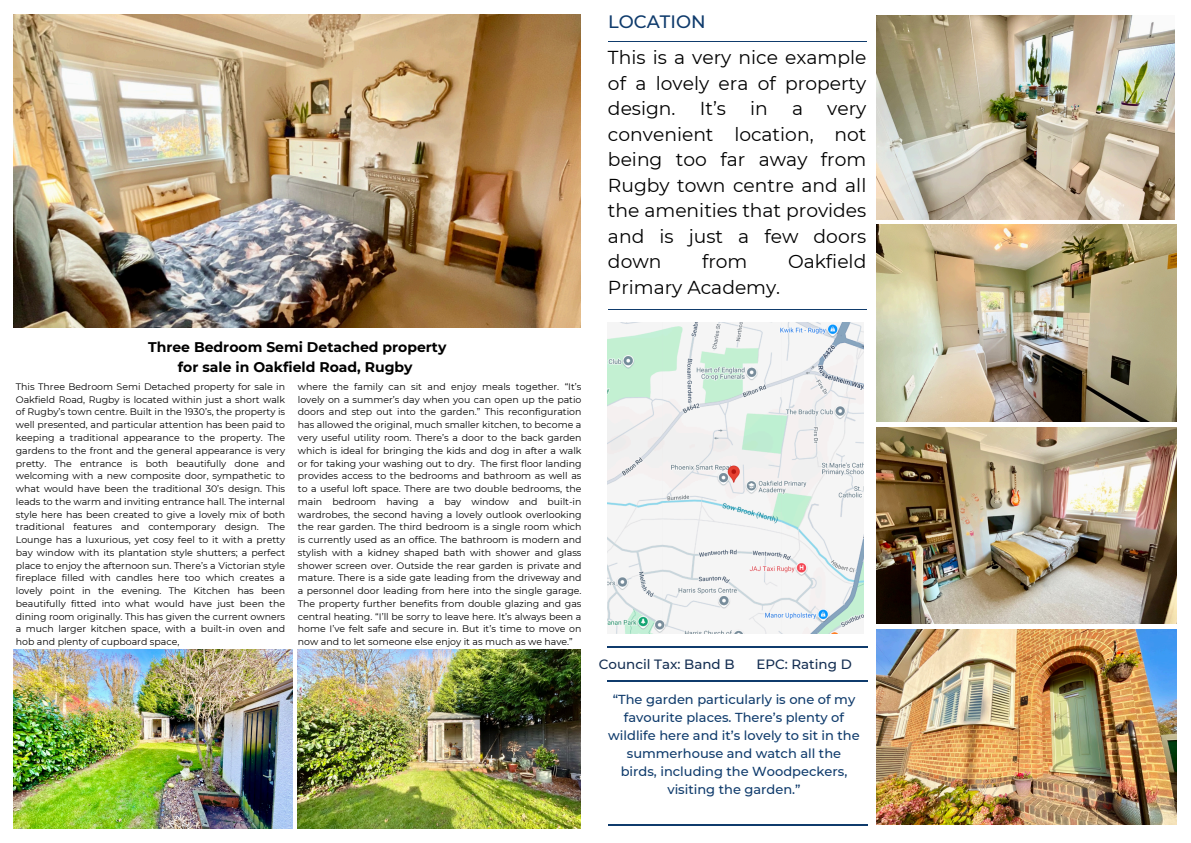
<style>
.page{position:relative;width:1191px;height:843px;background:#fff}
.page>*{position:absolute;margin:0;border:0;box-sizing:border-box;transform-origin:0 0}
.t1{font:18.7px/25.5px "Montserrat";color:#000;text-align:justify}
.t2{font:500 17.9px "Montserrat";color:#0f3b6c}
.t3{font:700 14px/19.5px "Montserrat";color:#000;text-align:center}
.t4{font:500 13.4px "Montserrat";color:#142e52}
.t5{font:500 13px/18px "Montserrat";color:#0f3b6c;text-align:center}
.t6{font:9.4px/12.8px "Montserrat";color:#000;text-align:justify}
</style>
<div class="page">
<img style="left:14px;top:14px;width:567px;height:313px">
<img style="left:14px;top:649px;width:279px;height:178px">
<img style="left:298px;top:649px;width:282px;height:178px">
<img style="left:876px;top:16px;width:298px;height:203px">
<img style="left:876px;top:224px;width:300px;height:197px">
<img style="left:876px;top:427px;width:300px;height:196px">
<img style="left:876px;top:629px;width:300px;height:195px">
<hr style="left:608px;top:41px;width:258px;height:1px;background:#0f3b6c">
<hr style="left:608px;top:309px;width:258px;height:1px;background:#0f3b6c">
<hr style="left:608px;top:824px;width:259px;height:1px;background:#0f3b6c">
<hr style="left:608px;top:680px;width:259px;height:1px;background:#0f3b6c">
<img style="left:608px;top:323px;width:255px;height:310px">
<hr style="left:608px;top:646px;width:260px;height:1px;background:#0f3b6c">
<p class="t3" style="left:148px;top:337px;width:300px">Three Bedroom Semi Detached property for sale in Oakfield Road, Rugby</p>
<p class="t6" style="left:298px;top:380px;width:285px">where the family can sit and enjoy meals together. “It’s lovely on a summer’s day when you can open up the patio doors and step out into the garden.” This reconfiguration has allowed the original, much smaller kitchen, to become a very useful utility room. There’s a door to the back garden which is ideal for bringing the kids and dog in after a walk or for taking your washing out to dry. The first floor landing provides access to the bedrooms and bathroom as well as to a useful loft space. There are two double bedrooms, the main bedroom having a bay window and built-in wardrobes, the second having a lovely outlook overlooking the rear garden. The third bedroom is a single room which is currently used as an office. The bathroom is modern and stylish with a kidney shaped bath with shower and glass shower screen over. Outside the rear garden is private and mature. There is a side gate leading from the driveway and a personnel door leading from here into the single garage.<br>The property further benefits from double glazing and gas central heating. “I’ll be sorry to leave here. It’s always been a home I’ve felt safe and secure in. But it’s time to move on now and to let someone else enjoy it as much as we have.”</p>
<h3 class="t6" style="left:16px;top:380px;width:271px">This Three Bedroom Semi Detached property for sale in Oakfield Road, Rugby is located within just a short walk of Rugby’s town centre. Built in the 1930’s, the property is well presented, and particular attention has been paid to keeping a traditional appearance to the property. The gardens to the front and the general appearance is very pretty. The entrance is both beautifully done and welcoming with a new composite door, sympathetic to what would have been the traditional 30’s design. This leads to the warm and inviting entrance hall. The internal style here has been created to give a lovely mix of both traditional features and contemporary design. The Lounge has a luxurious, yet cosy feel to it with a pretty bay window with its plantation style shutters; a perfect place to enjoy the afternoon sun. There’s a Victorian style fireplace filled with candles here too which creates a lovely point in the evening. The Kitchen has been beautifully fitted into what would have just been the dining room originally. This has given the current owners a much larger kitchen space, with a built-in oven and hob and plenty of cupboard space,</h3>
<h1 class="t2" style="left:608px;top:11px;width:99px">LOCATION</h1>
<h2 class="t1" style="left:608px;top:45px;width:260px">This is a very nice example of a lovely era of property design.</h2>
<h2 class="t1" style="left:699px;top:96px;width:28px">It’s</h2>
<h2 class="t1" style="left:750px;top:96px;width:19px">in</h2>
<h2 class="t1" style="left:792px;top:96px;width:13px">a</h2>
<h2 class="t1" style="left:608px;top:96px;width:260px;text-indent:219px">very convenient location, not being too far away from Rugby town centre and all the amenities that provides and is just a few doors down</h2>
<h2 class="t1" style="left:702px;top:249px;width:47px">from</h2>
<h2 class="t1" style="left:788px;top:249px;width:80px">Oakfield</h2>
<h2 class="t1" style="left:608px;top:274px;width:174px">Primary Academy.</h2>
<h3 class="t4" style="left:599px;top:656px;width:137px">Council Tax: Band B</h3>
<h3 class="t4" style="left:756px;top:656px;width:97px">EPC: Rating D</h3>
<h3 class="t5" style="left:608px;top:690px;width:253px">“The garden particularly is one of my favourite places. There’s plenty of wildlife here and it’s lovely to sit in the summerhouse and watch all the birds, including the Woodpeckers, visiting the garden.”</h3>
</div>
